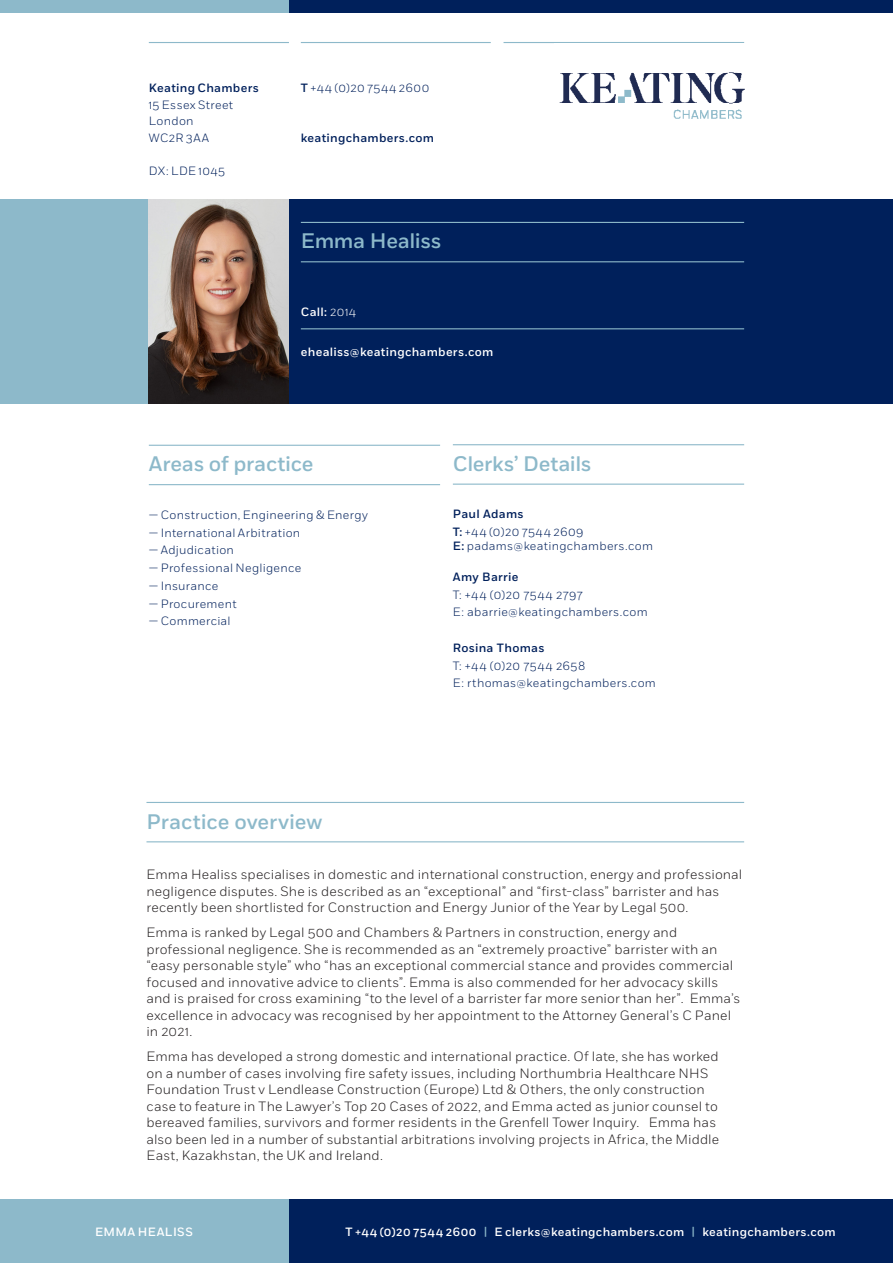
<style>
.page{position:relative;width:893px;height:1263px;background:#fff}
.page>*{position:absolute;margin:0;border:0;box-sizing:border-box;transform-origin:0 0}
.t1{font:500 21px "Fort";letter-spacing:-.01em;color:#8db9ca}
.t2{font:300 13.5px/16.5px "Fort";letter-spacing:.01em;color:#231f20}
.Clerks_Bld{font:300 12px "Fort";letter-spacing:.025em;color:#00205b}
.t3{font:500 12px "Fort";letter-spacing:.025em;color:#fff}
.Clerks_Bld-2{font:500 12px "Fort";letter-spacing:.025em;color:#00205b}
.Clerks_Bld-3{font:300 12px "Fort";letter-spacing:.05em;color:#00205b}
.Clerks_Bld-4{font:300 12px "Fort";letter-spacing:.06em;color:#00205b}
.Clerks_Bld-5{font:300 12px "Fort";letter-spacing:.055em;color:#00205b}
.s1{font-weight:500}
.s2{font-weight:300}
.s3{color:#8db9ca}
</style>
<div class="page">
<div style="left:288px;top:1199px;width:605px;height:64px;background:#00205b"></div>
<div style="left:0;top:1199px;width:288px;height:64px;background:#8db9ca"></div>
<div style="left:289px;top:0;width:604px;height:13px;background:#00205b"></div>
<div style="left:0;top:0;width:289px;height:13px;background:#8db9ca"></div>
<hr style="left:301px;top:42px;width:190px;height:1px;background:#8db9ca">
<hr style="left:504px;top:42px;width:240px;height:1px;background:#8db9ca">
<hr style="left:149px;top:42px;width:140px;height:1px;background:#8db9ca">
<div style="left:288px;top:200px;width:605px;height:204px;background:#00205b"></div>
<div style="left:0;top:200px;width:149px;height:204px;background:#8db9ca"></div>
<img style="left:559px;top:72px;width:186px;height:47px">
<hr style="left:146px;top:802px;width:598px;height:1px;background:#8db9ca">
<hr style="left:146px;top:841px;width:598px;height:1px;background:#8db9ca">
<hr style="left:453px;top:444px;width:291px;height:1px;background:#8db9ca">
<hr style="left:453px;top:484px;width:291px;height:1px;background:#8db9ca">
<hr style="left:149px;top:445px;width:291px;height:1px;background:#8db9ca">
<hr style="left:149px;top:484px;width:291px;height:1px;background:#8db9ca">
<img style="left:149px;top:200px;width:139px;height:204px">
<hr style="left:301px;top:222px;width:443px;height:1px;background:#8db9ca">
<hr style="left:301px;top:261px;width:443px;height:1px;background:#8db9ca">
<hr style="left:301px;top:328px;width:443px;height:1px;background:#8db9ca">
<p class="Clerks_Bld-2" style="left:149px;top:81px;width:112px">Keating Chambers</p>
<p class="Clerks_Bld" style="left:149px;top:97px;width:86px">15 Essex Street</p>
<p class="Clerks_Bld" style="left:149px;top:114px;width:46px">London</p>
<p class="Clerks_Bld" style="left:149px;top:130px;width:62px">WC2R 3AA</p>
<p class="Clerks_Bld" style="left:149px;top:163px;width:78px">DX: LDE 1045</p>
<p class="Clerks_Bld-3" style="left:301px;top:81px;width:130px"><span class="s1">T</span> +44 (0)20 7544 2600</p>
<p class="Clerks_Bld-2" style="left:301px;top:130px;width:135px">keatingchambers.com</p>
<p class="t1" style="left:301px;top:228px;width:142px">Emma Healiss</p>
<p class="t3" style="left:301px;top:304px;width:57px">Call: <span class="s2">2014</span></p>
<p class="t3" style="left:301px;top:345px;width:194px">ehealiss@keatingchambers.com</p>
<p class="t1" style="left:149px;top:451px;width:166px">Areas of practice</p>
<p class="Clerks_Bld" style="left:149px;top:507px;width:221px">— Construction, Engineering &amp; Energy</p>
<p class="Clerks_Bld" style="left:149px;top:525px;width:153px">— International Arbitration</p>
<p class="Clerks_Bld" style="left:149px;top:543px;width:87px">— Adjudication</p>
<p class="Clerks_Bld" style="left:149px;top:561px;width:154px">— Professional Negligence</p>
<p class="Clerks_Bld" style="left:149px;top:578px;width:71px">— Insurance</p>
<p class="Clerks_Bld" style="left:149px;top:596px;width:89px">— Procurement</p>
<p class="Clerks_Bld" style="left:149px;top:614px;width:83px">— Commercial</p>
<p class="t1" style="left:146px;top:808px;width:177px">Practice overview</p>
<p class="t1" style="left:453px;top:451px;width:140px">Clerks’ Details</p>
<p class="Clerks_Bld-2" style="left:453px;top:507px;width:72px">Paul Adams</p>
<p class="Clerks_Bld-3" style="left:453px;top:525px;width:132px"><span class="s1">T:</span> +44 (0)20 7544 2609</p>
<p class="Clerks_Bld" style="left:453px;top:538px;width:202px"><span class="s1">E:</span> padams@keatingchambers.com</p>
<p class="Clerks_Bld-2" style="left:453px;top:569px;width:67px">Amy Barrie</p>
<p class="Clerks_Bld-4" style="left:453px;top:587px;width:131px">T: +44 (0)20 7544 2797</p>
<p class="Clerks_Bld" style="left:453px;top:605px;width:196px">E: abarrie@keatingchambers.com</p>
<p class="Clerks_Bld-2" style="left:453px;top:640px;width:93px">Rosina Thomas</p>
<p class="Clerks_Bld-5" style="left:453px;top:658px;width:134px">T: +44 (0)20 7544 2658</p>
<p class="Clerks_Bld" style="left:453px;top:676px;width:205px">E: rthomas@keatingchambers.com</p>
<p class="t2" style="left:146px;top:866px;width:597px">Emma Healiss specialises in domestic and international construction, energy and professional negligence disputes. She is described as an “exceptional” and “first-class” barrister and has recently been shortlisted for Construction and Energy Junior of the Year by Legal 500.</p>
<p class="t2" style="left:146px;top:924px;width:595px">Emma is ranked by Legal 500 and Chambers &amp; Partners in construction, energy and professional negligence. She is recommended as an “extremely proactive” barrister with an “easy personable style” who “has an exceptional commercial stance and provides commercial focused and innovative advice to clients”. Emma is also commended for her advocacy skills and is praised for cross examining “to the level of a barrister far more senior than her”. Emma’s excellence in advocacy was recognised by her appointment to the Attorney General’s C Panel in 2021.</p>
<p class="t2" style="left:146px;top:1048px;width:574px">Emma has developed a strong domestic and international practice. Of late, she has worked on a number of cases involving fire safety issues, including Northumbria Healthcare NHS Foundation Trust v Lendlease Construction (Europe) Ltd &amp; Others, the only construction case to feature in The Lawyer’s Top 20 Cases of 2022, and Emma acted as junior counsel to bereaved families, survivors and former residents in the Grenfell Tower Inquiry. Emma has also been led in a number of substantial arbitrations involving projects in Africa, the Middle East, Kazakhstan, the UK and Ireland.</p>
<p class="t3" style="left:95px;top:1224px;width:99px">EMMA HEALISS</p>
<p class="t3" style="left:345px;top:1224px;width:492px">T +44 (0)20 7544 2600 <span class="s3">|</span> E clerks@keatingchambers.com <span class="s3">|</span> keatingchambers.com</p>
</div>
